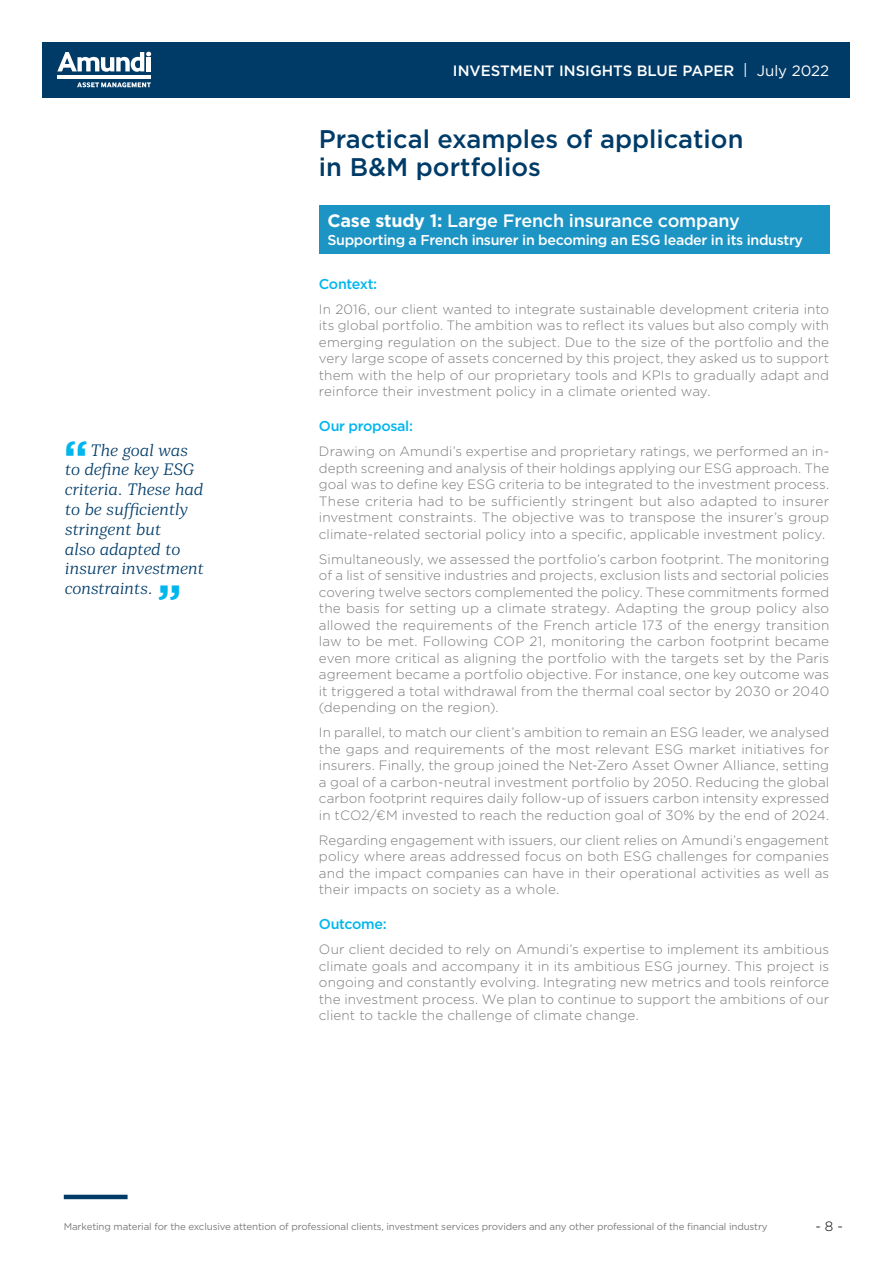
<style>
.page{position:relative;width:893px;height:1263px;background:#fff}
.page>*{position:absolute;margin:0;border:0;box-sizing:border-box;transform-origin:0 0}
.t1{font:700 45px "Gotham";color:#00b6ed}
.t2{font:500 25.5px/28.5px "Gotham";color:#003b68}
.t3{font:500 18px "Gotham";letter-spacing:-.01em;color:#fff}
.t4{font:italic 300 16.5px/19.8px "Mediator Serif";letter-spacing:-.01em;color:#003b68}
.t5{font:500 15px "Gotham";color:#fff}
.t6{font:500 14.25px "Gotham";letter-spacing:-.02em;color:#fff}
.t7{font:500 14.25px "Gotham";letter-spacing:-.02em;color:#00b6ed}
.t8{font:300 13.5px/16.5px "Gotham";letter-spacing:.01em;color:#7c7b7b;text-align:justify}
.t9{font:300 13.5px "Gotham";color:#000}
.t10{font:9.75px "Gotham";letter-spacing:-.01em;color:#7c7b7b}
.s1{font-weight:400}
.s2{font-weight:700}
</style>
<div class="page">
<div style="left:43px;top:43px;width:807px;height:55px;background:#003b68"></div>
<svg style="left:57px;top:52px;width:94px;height:20px"></svg>
<hr style="left:147px;top:57px;width:4px;height:14px;background:#fff">
<hr style="left:58px;top:75px;width:93px;height:4px;background:#fff">
<svg style="left:77px;top:82px;width:74px;height:6px"></svg>
<hr style="left:64px;top:1195px;width:64px;height:4px;background:#003b68">
<div style="left:319px;top:206px;width:510px;height:48px;background:#1c94c4"></div>
<h1 class="t1" style="left:64px;top:427px;width:26px">“</h1>
<p class="t4" style="left:64px;top:440px;width:141px;text-indent:26px">The goal was to define key ESG criteria. These had to be sufficiently stringent but<br>also adapted to insurer investment constraints.</p>
<h1 class="t1" style="left:157px;top:571px;width:26px">”</h1>
<p class="t5" style="left:453px;top:61px;width:378px">INVESTMENT INSIGHTS BLUE PAPER <span class="s1">| July 2022</span></p>
<h2 class="t2" style="left:319px;top:124px;width:426px">Practical examples of application in B&amp;M portfolios</h2>
<h3 class="t3" style="left:327px;top:209px;width:414px"><span class="s2">Case study 1:</span> Large French insurance company</h3>
<p class="t6" style="left:327px;top:231px;width:477px">Supporting a French insurer in becoming an ESG leader in its industry</p>
<p class="t7" style="left:319px;top:274px;width:60px">Context:</p>
<p class="t8" style="left:319px;top:300px;width:512px">In 2016, our client wanted to integrate sustainable development criteria into its global portfolio. The ambition was to reflect its values but also comply with emerging regulation on the subject. Due to the size of the portfolio and the very large scope of assets concerned by this project, they asked us to support them with the help of our proprietary tools and KPIs to gradually adapt and reinforce their investment policy in a climate oriented way.</p>
<p class="t7" style="left:319px;top:417px;width:96px">Our proposal:</p>
<p class="t8" style="left:319px;top:443px;width:512px">Drawing on Amundi’s expertise and proprietary ratings, we performed an in&shy;depth screening and analysis of their holdings applying our ESG approach. The goal was to define key ESG criteria to be integrated to the investment process.<br>These criteria had to be sufficiently stringent but also adapted to insurer investment constraints. The objective was to transpose the insurer’s group climate-related sectorial policy into a specific, applicable investment policy.</p>
<p class="t8" style="left:319px;top:550px;width:512px">Simultaneously, we assessed the portfolio’s carbon footprint. The monitoring of a list of sensitive industries and projects, exclusion lists and sectorial policies covering twelve sectors complemented the policy. These commitments formed the basis for setting up a climate strategy. Adapting the group policy also allowed the requirements of the French article 173 of the energy transition law to be met. Following COP 21, monitoring the carbon footprint became even more critical as aligning the portfolio with the targets set by the Paris agreement became a portfolio objective. For instance, one key outcome was it triggered a total withdrawal from the thermal coal sector by 2030 or 2040 (depending on the region).</p>
<p class="t8" style="left:319px;top:724px;width:512px">In parallel, to match our client’s ambition to remain an ESG leader, we analysed the gaps and requirements of the most relevant ESG market initiatives for insurers. Finally, the group joined the Net-Zero Asset Owner Alliance, setting a goal of a carbon-neutral investment portfolio by 2050. Reducing the global carbon footprint requires daily follow-up of issuers carbon intensity expressed in tCO2/€M invested to reach the reduction goal of 30% by the end of 2024.</p>
<p class="t8" style="left:319px;top:831px;width:512px">Regarding engagement with issuers, our client relies on Amundi’s engagement policy where areas addressed focus on both ESG challenges for companies and the impact companies can have in their operational activities as well as their impacts on society as a whole.</p>
<p class="t7" style="left:319px;top:915px;width:69px">Outcome:</p>
<p class="t8" style="left:319px;top:941px;width:512px">Our client decided to rely on Amundi’s expertise to implement its ambitious climate goals and accompany it in its ambitious ESG journey. This project is ongoing and constantly evolving. Integrating new metrics and tools reinforce the investment process. We plan to continue to support the ambitions of our client to tackle the challenge of climate change.</p>
<p class="t10" style="left:64px;top:1220px;width:705px">Marketing material for the exclusive attention of professional clients, investment services providers and any other professional of the financial industry</p>
<p class="t9" style="left:815px;top:1218px;width:29px">- 8 -</p>
</div>
